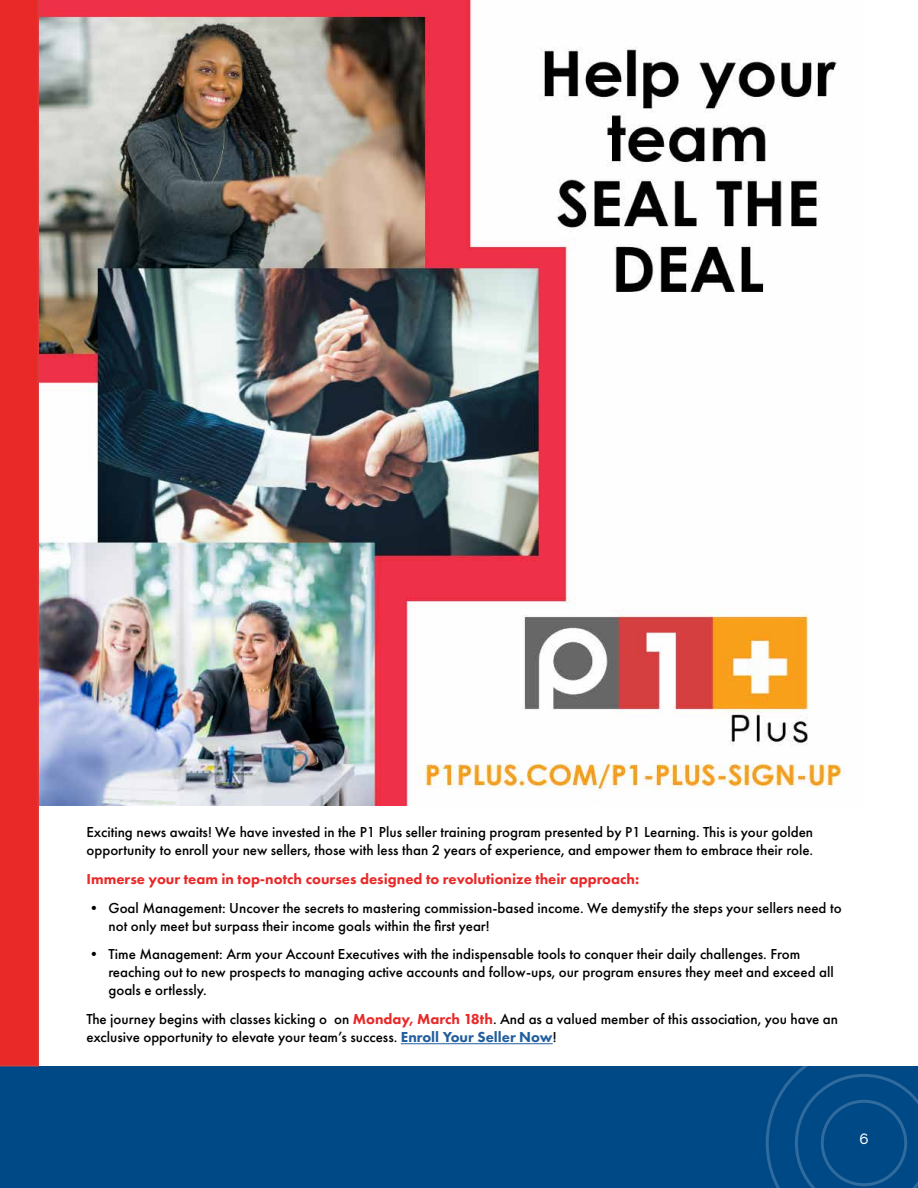
<style>
.page{position:relative;width:918px;height:1188px;background:#fff}
.page>*{position:absolute;margin:0;border:0;box-sizing:border-box;transform-origin:0 0}
.t1{font:500 15px/18px "Futura PT";color:#000}
.t2{font:800 15px "Futura PT";color:#e82928}
.t3{font:500 15px "Raleway";color:#fff}
.s1{font-weight:800;color:#e82928}
.s2{font-weight:800;color:#215e9e}
</style>
<div class="page">
<div style="left:1px;top:1066px;width:916px;height:121px;background:#004987"></div>
<svg style="left:766px;top:1066px;width:152px;height:122px"></svg>
<hr style="left:401px;top:1043px;width:152px;height:1px;background:#215e9e">
<div style="left:0;top:0;width:39px;height:1066px;background:#e82928"></div>
<img style="left:39px;top:0;width:806px;height:806px">
<p class="t1" style="left:86px;top:823px;width:728px">Exciting news awaits! We have invested in the P1 Plus seller training program presented by P1 Learning. This is your golden opportunity to enroll your new sellers, those with less than 2 years of experience, and empower them to embrace their role.</p>
<p class="t2" style="left:86px;top:869px;width:554px">Immerse your team in top-notch courses designed to revolutionize their approach:</p>
<p class="t1" style="left:108px;top:899px;width:735px;text-indent:-22px">• Goal Management: Uncover the secrets to mastering commission-based income. We demystify the steps your sellers need to not only meet but surpass their income goals within the first year!</p>
<p class="t1" style="left:108px;top:945px;width:727px;text-indent:-22px">• Time Management: Arm your Account Executives with the indispensable tools to conquer their daily challenges. From reaching out to new prospects to managing active accounts and follow-ups, our program ensures they meet and exceed all goals effortlessly.</p>
<p class="t1" style="left:86px;top:1010px;width:753px">The journey begins with classes kicking off on <span class="s1">Monday, March 18th</span>. And as a valued member of this association, you have an exclusive opportunity to elevate your team’s success. <span class="s2">Enroll Your Seller Now</span>!</p>
<p class="t3" style="left:860px;top:1127px;width:10px">5</p>
<p class="t3" style="left:859px;top:1130px;width:11px">6</p>
</div>
